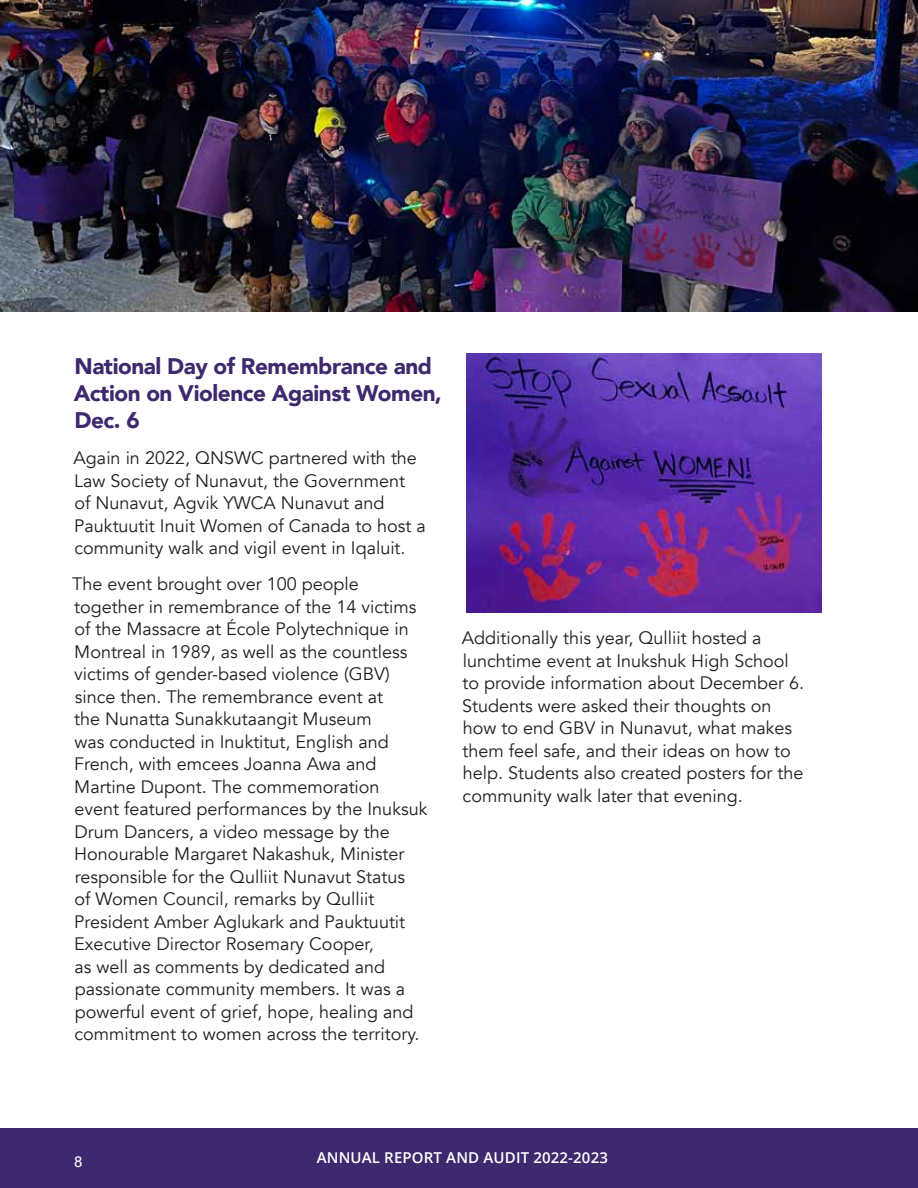
<style>
.page{position:relative;width:918px;height:1188px;background:#fff}
.page>*{position:absolute;margin:0;border:0;box-sizing:border-box;transform-origin:0 0}
.t1{font:900 22.5px/27px "Avenir";letter-spacing:-.02em;color:#3f296e}
.t2{font:18px/22.5px "Avenir";color:#231f20}
.t3{font:600 15px "Open Sans";letter-spacing:.01em;color:#fff}
.t4{font:500 15px "Avenir";color:#fff}
</style>
<div class="page">
<img style="left:467px;top:353px;width:354px;height:259px">
<img style="left:0;top:0;width:918px;height:311px">
<div style="left:0;top:1128px;width:918px;height:60px;background:#3f296e"></div>
<p class="t1" style="left:74px;top:352px;width:370px">National Day of Remembrance and<br>Action on Violence Against Women,<br>Dec. 6</p>
<p class="t2" style="left:74px;top:447px;width:354px">Again in 2022, QNSWC partnered with the Law Society of Nunavut, the Government<br>of Nunavut, Agvik YWCA Nunavut and Pauktuutit Inuit Women of Canada to host a community walk and vigil event in Iqaluit.</p>
<p class="t2" style="left:72px;top:573px;width:357px">The event brought over 100 people together in remembrance of the 14 victims of the Massacre at École Polytechnique in Montreal in 1989, as well as the countless victims of gender-based violence (GBV) since then. The remembrance event at<br>the Nunatta Sunakkutaangit Museum<br>was conducted in Inuktitut, English and French, with emcees Joanna Awa and Martine Dupont. The commemoration<br>event featured performances by the Inuksuk Drum Dancers, a video message by the Honourable Margaret Nakashuk, Minister responsible for the Qulliit Nunavut Status<br>of Women Council, remarks by Qulliit President Amber Aglukark and Pauktuutit Executive Director Rosemary Cooper,<br>as well as comments by dedicated and passionate community members. It was a powerful event of grief, hope, healing and commitment to women across the territory.</p>
<p class="t2" style="left:462px;top:627px;width:344px">Additionally this year, Qulliit hosted a lunchtime event at Inukshuk High School to provide information about December 6.<br>Students were asked their thoughts on how to end GBV in Nunavut, what makes them feel safe, and their ideas on how to help. Students also created posters for the community walk later that evening.</p>
<p class="t4" style="left:74px;top:1149px;width:10px">8</p>
<p class="t3" style="left:317px;top:1148px;width:293px">ANNUAL REPORT AND AUDIT 2022-2023</p>
</div>
